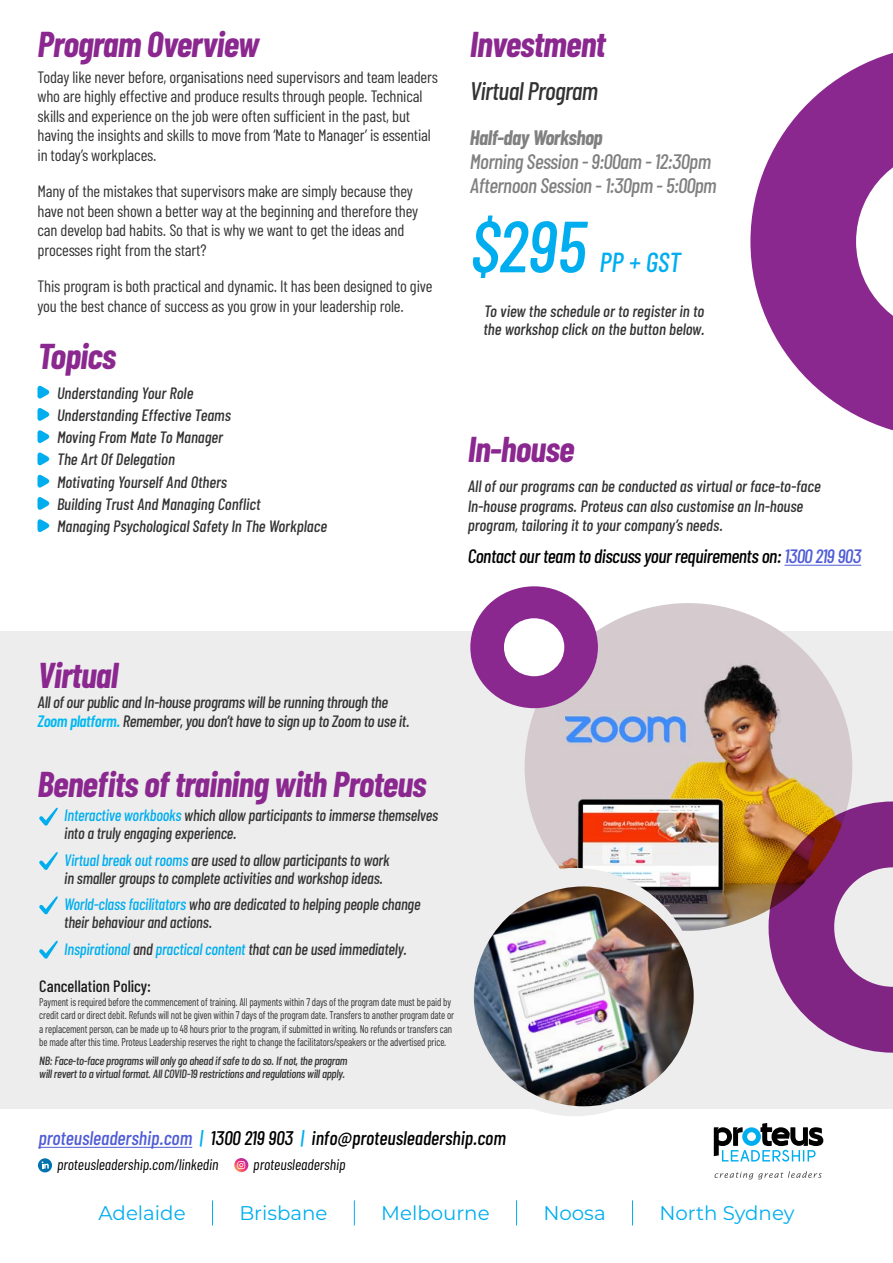
<style>
.page{position:relative;width:893px;height:1263px;background:#fff}
.page>*{position:absolute;margin:0;border:0;box-sizing:border-box;transform-origin:0 0}
.t1{font:italic 500 72.3px "Barlow Condensed";color:#00aeef}
.t2{font:italic 700 36px "Barlow Condensed";letter-spacing:-.02em;color:#8b2890}
.t3{font:italic 500 27.6px "Barlow Condensed";color:#00aeef}
.t4{font:italic 500 25.5px "Barlow Condensed";letter-spacing:-.02em;color:#333}
.t5{font:italic 500 21px "Barlow Condensed";letter-spacing:-.02em;color:#808080}
.t6{font:italic 700 21px "Barlow Condensed";letter-spacing:-.02em;color:#808080}
.subheading{font:italic 500 19.8px "Barlow Condensed";color:#000}
.subheading-2{font:19.8px "Montserrat";color:#00aeef}
.t7{font:italic 500 19.35px "Barlow Condensed";letter-spacing:-.02em;color:#000}
.t8{font:italic 500 16.5px/18px "Barlow Condensed";letter-spacing:-.01em;color:#333}
.t9{font:16.5px/19.5px "Barlow Condensed";letter-spacing:-.01em;color:#333}
.t10{font:italic 500 16.5px "Barlow Condensed";letter-spacing:-.01em;color:#00aeef}
.Body_text{font:500 16.5px "Barlow Condensed";color:#1a1a1a}
.subheading-3{font:italic 15.45px "Barlow Condensed";color:#000}
.t11{font:italic 500 12px/13.5px "Barlow Condensed";letter-spacing:-.02em;color:#333}
.Body_text-2{font:11.25px/13.5px "Barlow Condensed";letter-spacing:-.01em;color:#333;scale:.9 1}
.s1{color:#4f5cd6}
.s2{font-weight:600;color:#00b9f1}
.s3{color:#00aeef}
.s4{color:#333}
</style>
<div class="page">
<svg style="left:37px;top:386px;width:12px;height:12px"></svg>
<svg style="left:37px;top:408px;width:12px;height:13px"></svg>
<svg style="left:37px;top:430px;width:12px;height:13px"></svg>
<svg style="left:37px;top:452px;width:12px;height:13px"></svg>
<svg style="left:37px;top:475px;width:12px;height:12px"></svg>
<svg style="left:37px;top:497px;width:12px;height:13px"></svg>
<svg style="left:37px;top:519px;width:12px;height:13px"></svg>
<svg style="left:750px;top:53px;width:143px;height:378px;fill:#8b2890"></svg>
<hr style="left:784px;top:565px;width:77px;height:1px;background:#4f5cd6">
<div style="left:0;top:631px;width:893px;height:477px;background:#ededed"></div>
<img style="left:525px;top:603px;width:327px;height:328px;border-radius:164px">
<svg style="left:470px;top:586px;width:128px;height:122px"></svg>
<svg style="left:769px;top:801px;width:124px;height:252px"></svg>
<svg style="left:39px;top:808px;width:19px;height:18px"></svg>
<svg style="left:39px;top:852px;width:19px;height:18px"></svg>
<svg style="left:39px;top:896px;width:19px;height:18px"></svg>
<svg style="left:39px;top:941px;width:19px;height:18px"></svg>
<div style="left:451px;top:868px;width:247px;height:248px;background:#ededed;border-radius:50%"></div>
<img style="left:474px;top:886px;width:220px;height:220px;border-radius:110px">
<svg style="left:714px;top:1123px;width:109px;height:38px"></svg>
<svg style="left:715px;top:1171px;width:107px;height:8px"></svg>
<hr style="left:38px;top:1147px;width:154px;height:1px;background:#4f5cd6">
<svg style="left:38px;top:1158px;width:14px;height:14px"></svg>
<svg style="left:42px;top:1161px;width:7px;height:7px"></svg>
<svg style="left:234px;top:1158px;width:14px;height:14px"></svg>
<svg style="left:237px;top:1161px;width:8px;height:8px"></svg>
<svg style="left:212px;top:1200px;width:1px;height:25px"></svg>
<svg style="left:354px;top:1200px;width:1px;height:25px"></svg>
<svg style="left:516px;top:1200px;width:1px;height:25px"></svg>
<svg style="left:632px;top:1200px;width:1px;height:25px"></svg>
<p class="t2" style="left:38px;top:22px;width:223px">Program Overview</p>
<p class="t9" style="left:38px;top:67px;width:402px">Today like never before, organisations need supervisors and team leaders who are highly effective and produce results through people. Technical skills and experience on the job were often sufficient in the past, but having the insights and skills to move from ‘Mate to Manager’ is essential in today’s workplaces.</p>
<p class="t9" style="left:38px;top:181px;width:382px">Many of the mistakes that supervisors make are simply because they have not been shown a better way at the beginning and therefore they can develop bad habits. So that is why we want to get the ideas and processes right from the start?</p>
<p class="t9" style="left:38px;top:276px;width:397px">This program is both practical and dynamic. It has been designed to give you the best chance of success as you grow in your leadership role.</p>
<p class="t2" style="left:38px;top:334px;width:80px">Topics</p>
<p class="t8" style="left:57px;top:383px;width:138px">Understanding Your Role</p>
<p class="t8" style="left:57px;top:405px;width:175px">Understanding Effective Teams</p>
<p class="t8" style="left:57px;top:428px;width:168px">Moving From Mate To Manager</p>
<p class="t8" style="left:57px;top:450px;width:119px">The Art Of Delegation</p>
<p class="t8" style="left:57px;top:472px;width:172px">Motivating Yourself And Others</p>
<p class="t8" style="left:57px;top:494px;width:205px">Building Trust And Managing Conflict</p>
<p class="t8" style="left:57px;top:517px;width:272px">Managing Psychological Safety In The Workplace</p>
<p class="t2" style="left:470px;top:22px;width:137px">Investment</p>
<p class="t4" style="left:470px;top:75px;width:130px">Virtual Program</p>
<p class="t6" style="left:470px;top:125px;width:134px">Half-day Workshop</p>
<p class="t5" style="left:470px;top:149px;width:243px">Morning Session - 9:00am - 12:30pm</p>
<p class="t5" style="left:470px;top:173px;width:248px">Afternoon Session - 1:30pm - 5:00pm</p>
<p class="t1" style="left:470px;top:201px;width:118px">$295</p>
<p class="t3" style="left:599px;top:245px;width:83px">PP + GST</p>
<p class="t8" style="left:483px;top:302px;width:223px">To view the schedule or to register in to the workshop click on the button below.</p>
<p class="t2" style="left:468px;top:426px;width:108px">In-house</p>
<p class="t8" style="left:468px;top:476px;width:354px;line-height:19.5px">All of our programs can be conducted as virtual or face-to-face<br>In-house programs. Proteus can also customise an In-house program, tailoring it to your company’s needs.</p>
<p class="t7" style="left:468px;top:544px;width:395px">Contact our team to discuss your requirements on: <span class="s1">1300 219 903</span></p>
<p class="t2" style="left:38px;top:653px;width:82px">Virtual</p>
<p class="t8" style="left:38px;top:692px;width:374px;line-height:19.5px">All of our public and In-house programs will be running through the<br><span class="s2">Zoom platform.</span> Remember, you don’t have to sign up to Zoom to use it.</p>
<p class="t2" style="left:38px;top:762px;width:391px">Benefits of training with Proteus</p>
<p class="t8" style="left:64px;top:806px;width:375px"><span class="s3">Interactive workbooks</span> which allow participants to immerse themselves into a truly engaging experience.</p>
<p class="t8" style="left:64px;top:850px;width:327px"><span class="s3">Virtual break out rooms</span> are used to allow participants to work in smaller groups to complete activities and workshop ideas.</p>
<p class="t8" style="left:64px;top:895px;width:358px"><span class="s3">World-class facilitators</span> who are dedicated to helping people change their behaviour and actions.</p>
<p class="t10" style="left:64px;top:938px;width:344px">Inspirational <span class="s4">and</span> practical content <span class="s4">that can be used immediately.</span></p>
<p class="Body_text" style="left:39px;top:976px;width:113px">Cancellation Policy:</p>
<p class="Body_text-2" style="left:39px;top:994px;width:463px">Payment is required before the commencement of training. All payments within 7 days of the program date must be paid by credit card or direct debit. Refunds will not be given within 7 days of the program date. Transfers to another program date or a replacement person, can be made up to 48 hours prior to the program, if submitted in writing. No refunds or transfers can be made after this time. Proteus Leadership reserves the right to change the facilitators/speakers or the advertised price.</p>
<p class="t11" style="left:39px;top:1053px;width:310px">NB: Face-to-face programs will only go ahead if safe to do so. If not, the program will revert to a virtual format. All COVID-19 restrictions and regulations will apply.</p>
<p class="subheading" style="left:38px;top:1126px;width:469px"><span class="s1">proteusleadership.com</span> <span class="s3">|</span> 1300 219 903 <span class="s3">|</span> info@proteusleadership.com</p>
<p class="subheading-3" style="left:57px;top:1155px;width:163px">proteusleadership.com/linkedin</p>
<p class="subheading-3" style="left:253px;top:1155px;width:94px">proteusleadership</p>
<p class="subheading-2" style="left:98px;top:1199px;width:89px">Adelaide</p>
<p class="subheading-2" style="left:239px;top:1199px;width:90px">Brisbane</p>
<p class="subheading-2" style="left:381px;top:1199px;width:110px">Melbourne</p>
<p class="subheading-2" style="left:543px;top:1199px;width:64px">Noosa</p>
<p class="subheading-2" style="left:659px;top:1199px;width:137px">North Sydney</p>
</div>
